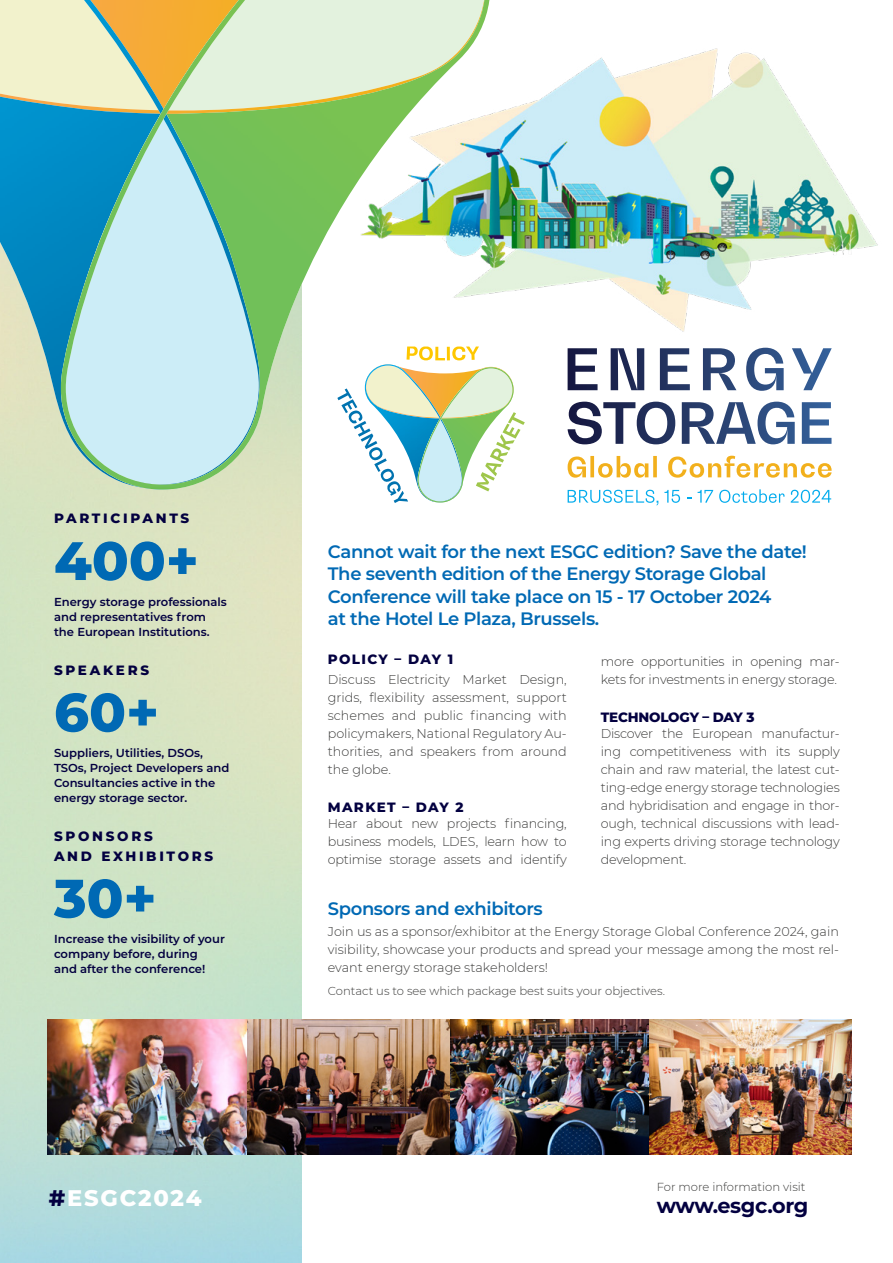
<style>
.page{position:relative;width:893px;height:1263px;background:#fff}
.page>*{position:absolute;margin:0;border:0;box-sizing:border-box;transform-origin:0 0}
.t1{font:800 54px "Montserrat";color:#0069b4}
.t2{font:800 22.65px "Montserrat";letter-spacing:.08em;color:#fff}
.t3{font:700 20.85px "Montserrat";letter-spacing:-.02em;color:#030040}
.t4{font:600 18px/22.5px "Montserrat";letter-spacing:-.02em;color:#0069b4}
.t5{font:800 13.5px/19.5px "Montserrat";letter-spacing:.19em;color:#030040}
.t6{font:800 13.5px "Montserrat";letter-spacing:.1em;color:#030040}
.t7{font:800 13.5px "Montserrat";letter-spacing:-.015em;color:#030040}
.t8{font:300 12.75px/18px "Montserrat";letter-spacing:-.015em;color:#3c3c3b;text-align:justify}
.t9{font:600 11.55px/15px "Montserrat";color:#030040}
.t10{font:300 11.55px "Montserrat";color:#3c3c3b}
.s1{color:#030040}
</style>
<div class="page">
<img style="left:489px;top:48px;width:389px;height:284px">
<img style="left:0;top:489px;width:302px;height:774px">
<svg style="left:489px;top:0;width:26px;height:126px"></svg>
<img style="left:0;top:0;width:61px;height:489px">
<img style="left:61px;top:0;width:428px;height:490px">
<img style="left:249px;top:1019px;width:400px;height:136px">
<img style="left:48px;top:1019px;width:201px;height:136px">
<img style="left:649px;top:1019px;width:202px;height:136px">
<svg style="left:568px;top:456px;width:264px;height:22px"></svg>
<img style="left:568px;top:402px;width:263px;height:42px">
<img style="left:568px;top:348px;width:264px;height:43px">
<svg style="left:568px;top:490px;width:90px;height:15px"></svg>
<svg style="left:664px;top:490px;width:16px;height:13px"></svg>
<svg style="left:698px;top:490px;width:15px;height:13px"></svg>
<svg style="left:719px;top:489px;width:66px;height:14px"></svg>
<svg style="left:791px;top:490px;width:40px;height:13px"></svg>
<svg style="left:338px;top:346px;width:187px;height:157px"></svg>
<p class="t5" style="left:54px;top:508px;width:137px">PARTICIPANTS</p>
<h1 class="t1" style="left:54px;top:521px;width:146px">400+</h1>
<p class="t9" style="left:54px;top:593px;width:174px">Energy storage professionals and representatives from the European Institutions.</p>
<p class="t5" style="left:54px;top:659px;width:97px">SPEAKERS</p>
<h1 class="t1" style="left:54px;top:673px;width:107px">60+</h1>
<p class="t9" style="left:54px;top:745px;width:177px">Suppliers, Utilities, DSOs,<br>TSOs, Project Developers and<br>Consultancies active in the energy storage sector.</p>
<p class="t5" style="left:54px;top:826px;width:161px">SPONSORS<br>AND EXHIBITORS</p>
<h1 class="t1" style="left:54px;top:859px;width:104px">30+</h1>
<p class="t9" style="left:54px;top:931px;width:172px">Increase the visibility of your company before, during<br>and after the conference!</p>
<h2 class="t2" style="left:49px;top:1181px;width:154px"><span class="s1">#</span>ESGC2024</h2>
<h3 class="t4" style="left:328px;top:539px;width:481px">Cannot wait for the next ESGC edition? Save the date!<br>The seventh edition of the Energy Storage Global Conference will take place on 15 - 17 October 2024<br>at the Hotel Le Plaza, Brussels.</h3>
<p class="t6" style="left:328px;top:649px;width:127px">POLICY – DAY 1</p>
<p class="t8" style="left:328px;top:670px;width:240px">Discuss Electricity Market Design, grids, flexibility assessment, support schemes and public financing with policymakers, National Regulatory Au&shy;thorities, and speakers from around the globe.</p>
<p class="t6" style="left:328px;top:797px;width:137px">MARKET – DAY 2</p>
<p class="t8" style="left:328px;top:814px;width:240px">Hear about new projects financing, business models, LDES, learn how to optimise storage assets and identify</p>
<h3 class="t4" style="left:328px;top:896px;width:217px">Sponsors and exhibitors</h3>
<p class="t8" style="left:601px;top:652px;width:240px">more opportunities in opening mar&shy;kets for investments in energy storage.</p>
<p class="t7" style="left:601px;top:707px;width:155px">TECHNOLOGY – DAY 3</p>
<p class="t8" style="left:601px;top:724px;width:240px">Discover the European manufactur&shy;ing competitiveness with its supply chain and raw material, the latest cut&shy;ting-edge energy storage technologies and hybridisation and engage in thor&shy;ough, technical discussions with lead&shy;ing experts driving storage technology development.</p>
<p class="t8" style="left:328px;top:922px;width:513px">Join us as a sponsor/exhibitor at the Energy Storage Global Conference 2024, gain visibility, showcase your products and spread your message among the most rel&shy;evant energy storage stakeholders!</p>
<p class="t10" style="left:328px;top:983px;width:339px">Contact us to see which package best suits your objectives.</p>
<p class="t10" style="left:657px;top:1179px;width:150px">For more information visit</p>
<h3 class="t3" style="left:657px;top:1191px;width:153px">www.esgc.org</h3>
</div>
